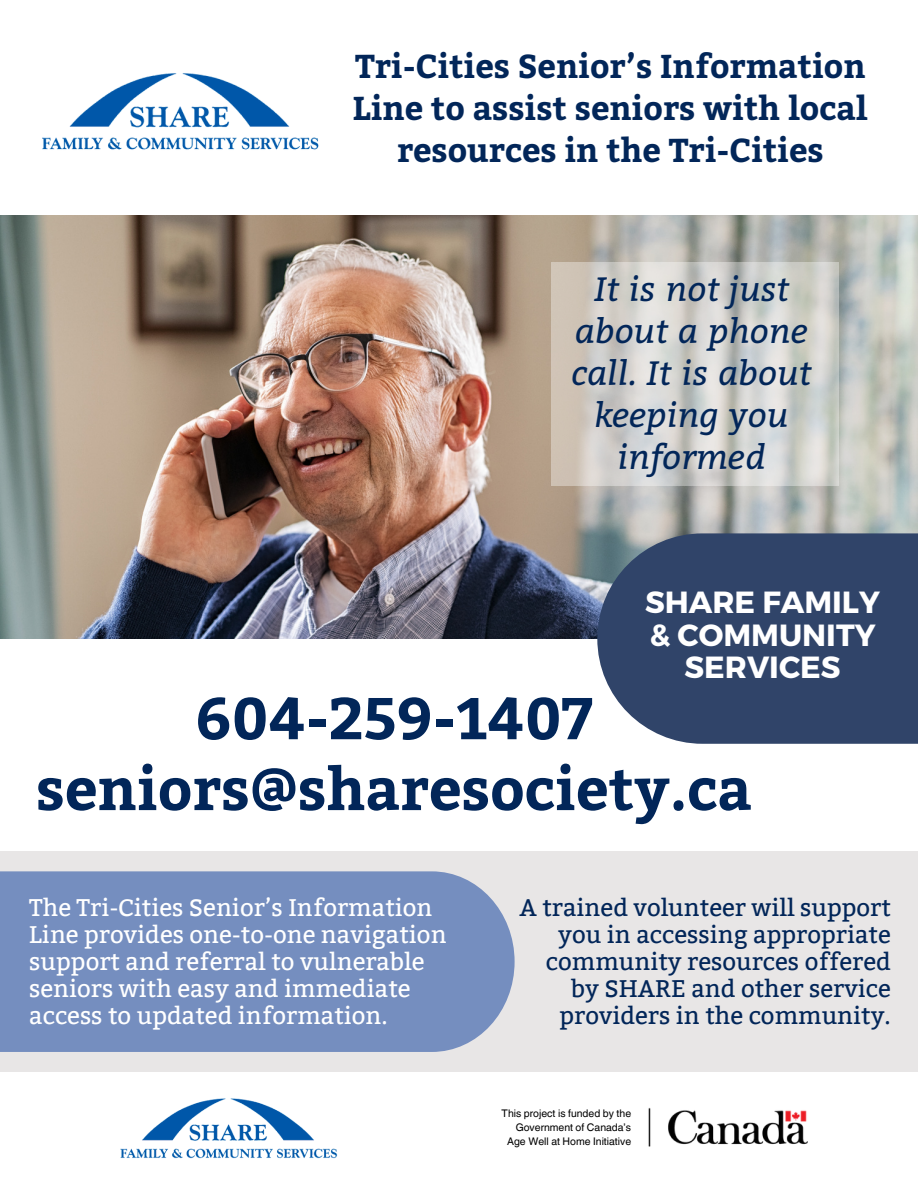
<style>
.page{position:relative;width:918px;height:1188px;background:#fff}
.page>*{position:absolute;margin:0;border:0;box-sizing:border-box;transform-origin:0 0}
.t1{font:700 58.5px/70.8px "Bitter";color:#022659;text-align:center}
.t2{font:italic 33.9px/41.8px "Bitter";color:#022659;text-align:center}
.t3{font:700 33px/41.7px "Bitter";color:#022659;text-align:center}
.t4{font:700 30.6px/32.7px "Montserrat";color:#fff;text-align:center}
.t5{font:24px/27px "Bitter";color:#fff}
.t6{font:24px/27px "Bitter";color:#022659;text-align:right}
.t7{font:10.5px/14px "Helvetica World";color:#000;text-align:right}
</style>
<div class="page">
<div style="left:0;top:851px;width:918px;height:221px;background:#e8e6e6"></div>
<div style="left:0;top:871px;width:515px;height:181px;background:#758ebf"></div>
<img style="left:42px;top:73px;width:277px;height:77px">
<img style="left:120px;top:1098px;width:218px;height:61px">
<img style="left:0;top:216px;width:918px;height:423px">
<div style="left:597px;top:533px;width:321px;height:211px;background:#304469"></div>
<svg style="left:551px;top:262px;width:288px;height:224px"></svg>
<img style="left:648px;top:1107px;width:160px;height:40px">
<h4 class="t3" style="left:353px;top:44px;width:516px">Tri-Cities Senior’s Information<br>Line to assist seniors with local resources in the Tri-Cities</h4>
<h5 class="t2" style="left:571px;top:266px;width:241px">It is not just about a phone call. It is about keeping you informed</h5>
<p class="t4" style="left:645px;top:584px;width:236px">SHARE FAMILY &amp; COMMUNITY<br>SERVICES</p>
<h5 class="t1" style="left:36px;top:680px;width:717px">604-259-1407 seniors@sharesociety.ca</h5>
<h2 class="t5" style="left:29px;top:894px;width:419px">The Tri-Cities Senior’s Information Line provides one-to-one navigation support and referral to vulnerable seniors with easy and immediate access to updated information.</h2>
<h1 class="t6" style="left:520px;top:894px;width:373px">A trained volunteer will support you in accessing appropriate community resources offered by SHARE and other service providers in the community.</h1>
<p class="t7" style="left:502px;top:1107px;width:131px">This project is funded by the<br>Government of Canada’s<br>Age Well at Home Initiative</p>
</div>
